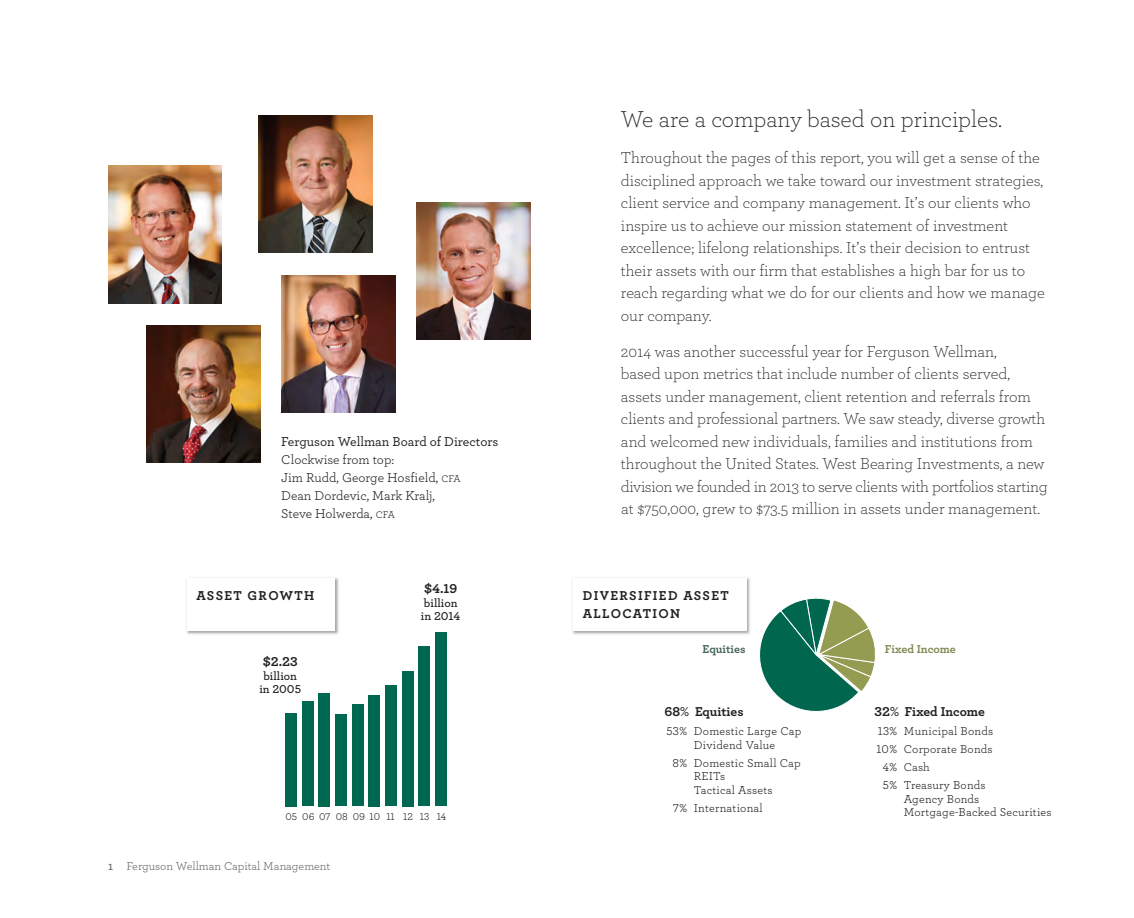
<style>
.page{position:relative;width:1134px;height:918px;background:#fff}
.page>*{position:absolute;margin:0;border:0;box-sizing:border-box;transform-origin:0 0}
.t1{font:300 24px "Archer";color:#231f20}
.t2{font:300 16.5px/22.5px "Archer";color:#231f20}
.t3{font:13.5px/18px "Archer";color:#231f20}
.t4{font:700 13.5px/18px "Archer";letter-spacing:.1em;color:#231f20}
.t5{font:13.5px "Archer Bold LF";color:#231f20}
.t6{font:500 13.5px "Archer";color:#231f20}
.t7{font:12px/13.5px "Archer Book LF";letter-spacing:.02em;color:#231f20}
.t8{font:12px "Archer";color:#67686b}
.t9{font:12px/13.5px "Archer Semibold LF";color:#231f20;text-align:center}
.t10{font:12px "Archer Bold LF";letter-spacing:-.01em;color:#808954}
.t11{font:12px "Archer Bold LF";color:#466457}
.t12{font:10.35px "Archer Book LF";color:#231f20}
.s1{font-size:10.2px}
.s2{font-weight:600}
</style>
<div class="page">
<img style="left:108px;top:166px;width:114px;height:137px">
<img style="left:147px;top:325px;width:113px;height:138px">
<img style="left:282px;top:275px;width:113px;height:137px">
<img style="left:259px;top:116px;width:113px;height:137px">
<img style="left:417px;top:202px;width:113px;height:138px">
<div style="left:285px;top:713px;width:12px;height:93px;background:#006750"></div>
<div style="left:302px;top:701px;width:11px;height:105px;background:#006750"></div>
<div style="left:318px;top:693px;width:12px;height:113px;background:#006750"></div>
<div style="left:335px;top:714px;width:12px;height:92px;background:#006750"></div>
<div style="left:352px;top:704px;width:11px;height:102px;background:#006750"></div>
<div style="left:369px;top:695px;width:11px;height:111px;background:#006750"></div>
<div style="left:385px;top:685px;width:12px;height:121px;background:#006750"></div>
<div style="left:402px;top:671px;width:12px;height:135px;background:#006750"></div>
<div style="left:419px;top:647px;width:11px;height:159px;background:#006750"></div>
<div style="left:435px;top:632px;width:12px;height:174px;background:#006750"></div>
<svg style="left:759px;top:598px;width:117px;height:114px"></svg>
<img style="left:572px;top:577px;width:178px;height:58px">
<div style="left:574px;top:578px;width:173px;height:53px;background:#fff"></div>
<img style="left:186px;top:577px;width:153px;height:58px">
<div style="left:188px;top:578px;width:147px;height:53px;background:#fff"></div>
<p class="t6" style="left:281px;top:436px;width:219px">Ferguson Wellman Board of Directors</p>
<p class="t3" style="left:281px;top:451px;width:181px">Clockwise from top:<br>Jim Rudd, George Hosfield, <span class="s1">CFA<br></span>Dean Dordevic, Mark Kralj,<br>Steve Holwerda, <span class="s1">CFA</span></p>
<p class="t4" style="left:196px;top:587px;width:119px">ASSET GROWTH</p>
<p class="t5" style="left:263px;top:657px;width:36px">$2.23</p>
<p class="t9" style="left:259px;top:670px;width:43px">billion in 2005</p>
<p class="t5" style="left:424px;top:583px;width:35px">$4.19</p>
<p class="t9" style="left:421px;top:597px;width:41px;text-align:left">billion in 2014</p>
<p class="t12" style="left:286px;top:813px;width:163px">05 06 07 08 09 10 11 12 13 14</p>
<p class="t8" style="left:108px;top:862px;width:224px"><span class="s2">1</span> Ferguson Wellman Capital Management</p>
<h1 class="t1" style="left:621px;top:110px;width:383px">We are a company based on principles.</h1>
<p class="t2" style="left:621px;top:148px;width:425px">Throughout the pages of this report, you will get a sense of the disciplined approach we take toward our investment strategies, client service and company management. It’s our clients who inspire us to achieve our mission statement of investment excellence; lifelong relationships. It’s their decision to entrust their assets with our firm that establishes a high bar for us to reach regarding what we do for our clients and how we manage our company.</p>
<p class="t2" style="left:621px;top:341px;width:428px">2014 was another successful year for Ferguson Wellman,<br>based upon metrics that include number of clients served, assets under management, client retention and referrals from clients and professional partners. We saw steady, diverse growth and welcomed new individuals, families and institutions from throughout the United States. West Bearing Investments, a new division we founded in 2013 to serve clients with portfolios starting at $750,000, grew to $73.5 million in assets under management.</p>
<p class="t4" style="left:583px;top:587px;width:147px">DIVERSIFIED ASSET<br>ALLOCATION</p>
<p class="t11" style="left:703px;top:645px;width:45px">Equities</p>
<p class="t10" style="left:885px;top:645px;width:73px">Fixed Income</p>
<p class="t5" style="left:664px;top:706px;width:81px">68% Equities</p>
<p class="t7" style="left:667px;top:725px;width:136px;text-align:center">53% Domestic Large Cap<br>Dividend Value</p>
<p class="t7" style="left:694px;top:757px;width:108px;text-indent:-21px">8% Domestic Small Cap<br>REITs<br>Tactical Assets</p>
<p class="t7" style="left:673px;top:802px;width:91px">7% International</p>
<p class="t5" style="left:874px;top:706px;width:112px">32% Fixed Income</p>
<p class="t7" style="left:878px;top:725px;width:117px">13% Municipal Bonds</p>
<p class="t7" style="left:876px;top:743px;width:118px">10% Corporate Bonds</p>
<p class="t7" style="left:883px;top:761px;width:49px">4% Cash</p>
<p class="t7" style="left:883px;top:779px;width:104px">5% Treasury Bonds</p>
<p class="t7" style="left:904px;top:793px;width:149px">Agency Bonds<br>Mortgage-Backed Securities</p>
</div>
